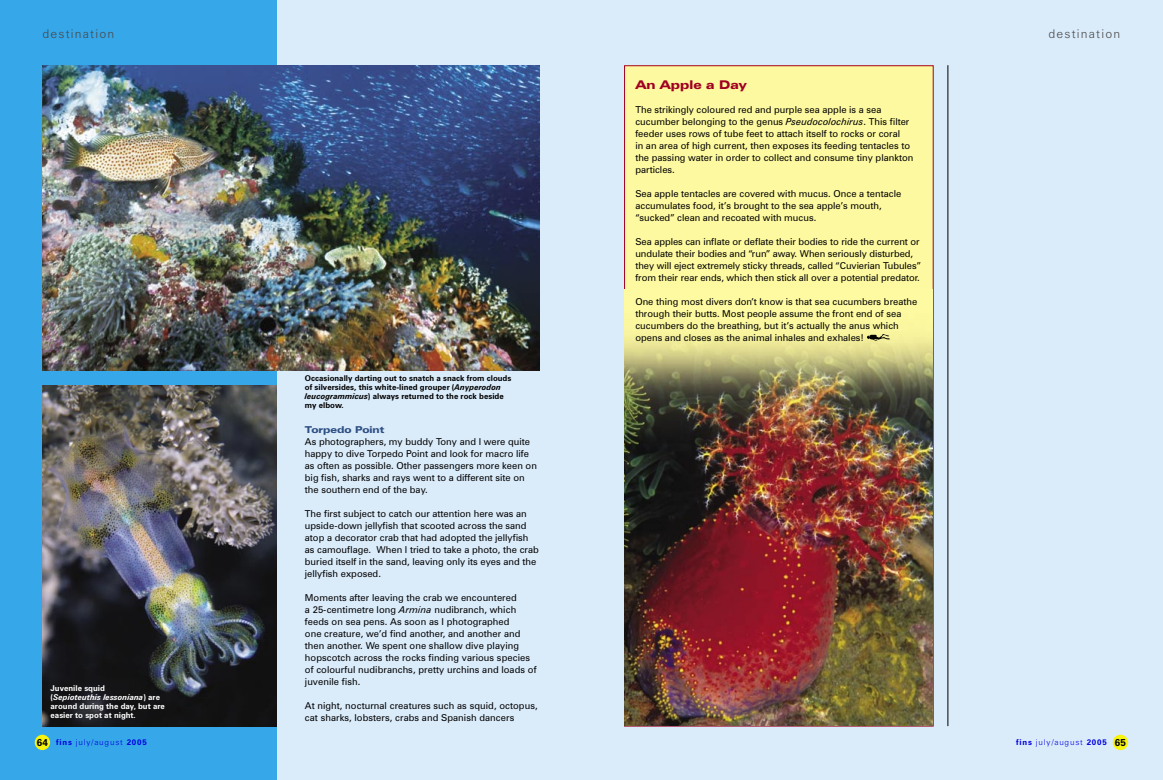
<style>
.page{position:relative;width:1163px;height:780px;background:#fff}
.page>*{position:absolute;margin:0;border:0;box-sizing:border-box;transform-origin:0 0}
.t1{font:300 12px "Zurich BT";letter-spacing:.1em;color:#484848}
.t2{font:900 expanded 12px "Zurich BT";color:#a00022}
.t3{font:700 10px "Zurich BT";color:#000}
.t4{font:9.5px/12px "Zurich BT";color:#000}
.t5{font:900 expanded 9.5px "Zurich BT";color:#2d4f83}
.t6{font:700 8px/9px "Zurich BT";color:#000}
.t7{font:700 8px/9px "Zurich BT";color:#fff}
.t8{font:300 8px "Zurich BT";letter-spacing:.1em;color:#0000e1}
.s1{font-style:italic}
.s2{font-weight:700}
</style>
<div class="page">
<div style="left:0;top:0;width:581px;height:780px;background:#daebfa"></div>
<div style="left:0;top:0;width:276px;height:780px;background:#36a7e9"></div>
<div style="left:35px;top:734px;width:15px;height:16px;background:#f7f410;border-radius:50%"></div>
<div style="left:581px;top:0;width:581px;height:780px;background:#daebfa"></div>
<div style="left:1112px;top:734px;width:15px;height:16px;background:#f7f410;border-radius:50%"></div>
<div style="left:624px;top:66px;width:309px;height:660px;background:#fdf9a0"></div>
<img style="left:625px;top:337px;width:307px;height:388px">
<hr style="left:947px;top:65px;width:1px;height:661px;background:#000">
<img style="left:43px;top:65px;width:496px;height:305px">
<img style="left:43px;top:385px;width:233px;height:341px">
<svg style="left:866px;top:334px;width:23px;height:7px"></svg>
<p class="t1" style="left:42px;top:26px;width:73px">destination</p>
<p class="t7" style="left:51px;top:683px;width:116px">Juvenile squid<br>(<span class="s1">Sepioteuthis lessoniana</span>) are around during the day, but are easier to spot at night.</p>
<p class="t6" style="left:305px;top:374px;width:208px">Occasionally darting out to snatch a snack from clouds of silversides, this white-lined grouper (<span class="s1">Anyperodon leucogrammicus</span>) always returned to the rock beside my elbow.</p>
<p class="t5" style="left:305px;top:424px;width:81px">Torpedo Point</p>
<p class="t4" style="left:305px;top:435px;width:233px">As photographers, my buddy Tony and I were quite happy to dive Torpedo Point and look for macro life as often as possible. Other passengers more keen on big fish, sharks and rays went to a different site on the southern end of the bay.</p>
<p class="t4" style="left:305px;top:507px;width:235px">The first subject to catch our attention here was an upside-down jellyfish that scooted across the sand atop a decorator crab that had adopted the jellyfish as camouflage. When I tried to take a photo, the crab buried itself in the sand, leaving only its eyes and the jellyfish exposed.</p>
<p class="t4" style="left:305px;top:591px;width:233px">Moments after leaving the crab we encountered<br>a 25-centimetre long <span class="s1">Armina</span> nudibranch, which feeds on sea pens. As soon as I photographed<br>one creature, we’d find another, and another and then another. We spent one shallow dive playing hopscotch across the rocks finding various species of colourful nudibranchs, pretty urchins and loads of juvenile fish.</p>
<p class="t4" style="left:305px;top:699px;width:234px">At night, nocturnal creatures such as squid, octopus, cat sharks, lobsters, crabs and Spanish dancers</p>
<p class="t2" style="left:635px;top:77px;width:113px">An Apple a Day</p>
<p class="t4" style="left:635px;top:103px;width:279px">The strikingly coloured red and purple sea apple is a sea cucumber belonging to the genus <span class="s1">Pseudocolochirus</span>. This filter feeder uses rows of tube feet to attach itself to rocks or coral<br>in an area of high current, then exposes its feeding tentacles to the passing water in order to collect and consume tiny plankton particles.</p>
<p class="t4" style="left:635px;top:187px;width:267px">Sea apple tentacles are covered with mucus. Once a tentacle accumulates food, it’s brought to the sea apple’s mouth, “sucked” clean and recoated with mucus.</p>
<p class="t4" style="left:635px;top:235px;width:287px">Sea apples can inflate or deflate their bodies to ride the current or undulate their bodies and “run” away. When seriously disturbed, they will eject extremely sticky threads, called “Cuvierian Tubules” from their rear ends, which then stick all over a potential predator.</p>
<p class="t4" style="left:635px;top:295px;width:283px">One thing most divers don’t know is that sea cucumbers breathe through their butts. Most people assume the front end of sea cucumbers do the breathing, but it’s actually the anus which opens and closes as the animal inhales and exhales!</p>
<p class="t1" style="left:1048px;top:26px;width:73px">destination</p>
<p class="t3" style="left:37px;top:736px;width:13px">64</p>
<p class="t8" style="left:56px;top:737px;width:92px"><span class="s2">fins</span> july/august <span class="s2">2005</span></p>
<p class="t8" style="left:1015px;top:737px;width:92px"><span class="s2">fins</span> july/august <span class="s2">2005</span></p>
<p class="t3" style="left:1114px;top:736px;width:13px">65</p>
</div>
